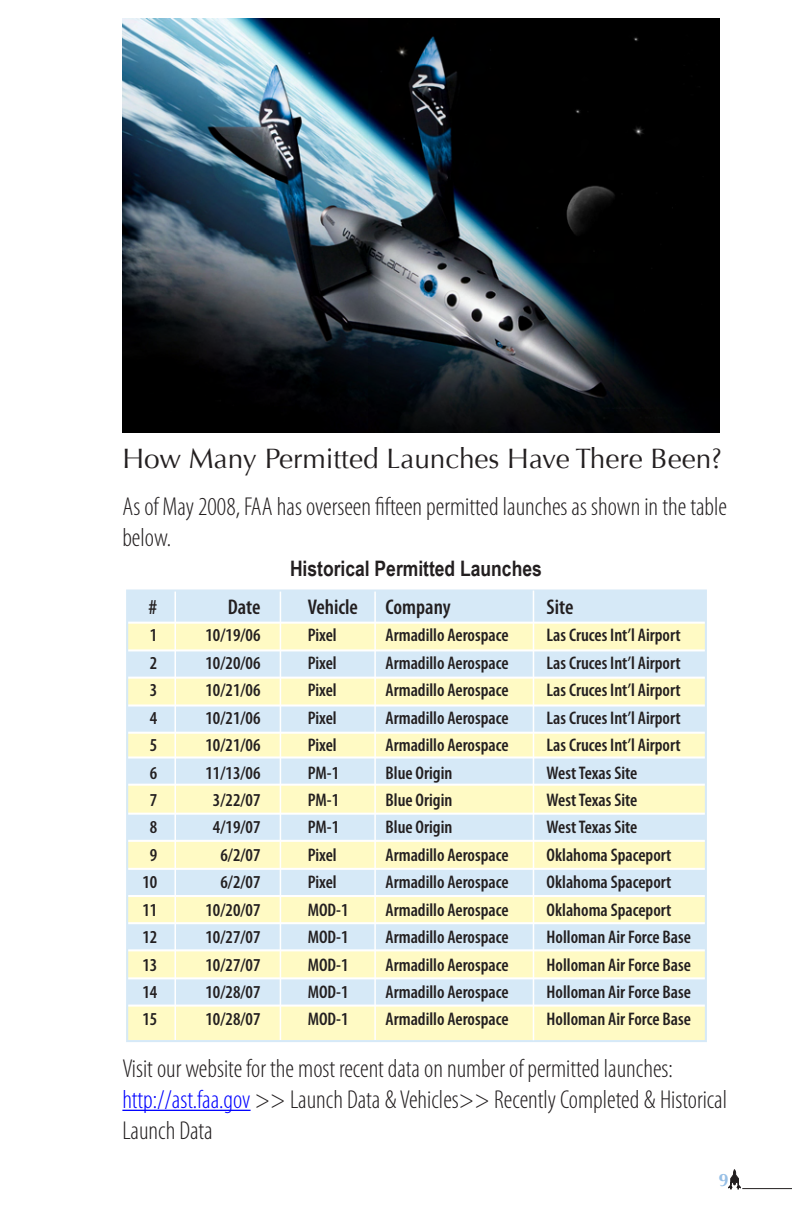
<style>
.page{position:relative;width:792px;height:1224px;background:#fff}
.page>*{position:absolute;margin:0;border:0;box-sizing:border-box;transform-origin:0 0}
.heading{font:28px "Optima";color:#231f20}
.Paragraph_Style_1{font:300 condensed 26px/31.2px "Myriad Pro";color:#231f20}
.t1{font:700 21.4px "Arial Narrow";color:#231f20}
.t2{font:600 condensed 21.4px "Myriad Pro";color:#231f20}
.t3{font:600 condensed 18.2px/27.4px "Myriad Pro";color:#231f20}
.s1{color:#00f}
</style>
<div class="page">
<hr style="left:742px;top:1188px;width:50px;height:1px;background:#231f20">
<hr style="left:122px;top:1110px;width:129px;height:1px;background:#00f">
<div style="left:127px;top:591px;width:579px;height:449px;background:#fffac4"></div>
<div style="left:127px;top:650px;width:579px;height:28px;background:#d6e9f7"></div>
<div style="left:125px;top:649px;width:582px;height:30px;border:2px solid #fff"></div>
<div style="left:127px;top:590px;width:579px;height:33px;background:#d6e9f7"></div>
<div style="left:126px;top:589px;width:581px;height:35px;border:2px solid #fff"></div>
<div style="left:127px;top:706px;width:579px;height:27px;background:#d6e9f7"></div>
<div style="left:125px;top:704px;width:582px;height:30px;border:2px solid #fff"></div>
<div style="left:127px;top:757px;width:579px;height:28px;background:#d6e9f7"></div>
<div style="left:125px;top:756px;width:582px;height:30px;border:2px solid #fff"></div>
<div style="left:127px;top:814px;width:579px;height:27px;background:#d6e9f7"></div>
<div style="left:125px;top:813px;width:582px;height:29px;border:2px solid #fff"></div>
<div style="left:127px;top:869px;width:579px;height:27px;background:#d6e9f7"></div>
<div style="left:125px;top:868px;width:582px;height:29px;border:2px solid #fff"></div>
<div style="left:127px;top:923px;width:579px;height:27px;background:#d6e9f7"></div>
<div style="left:125px;top:922px;width:582px;height:29px;border:2px solid #fff"></div>
<div style="left:127px;top:978px;width:579px;height:28px;background:#d6e9f7"></div>
<div style="left:125px;top:977px;width:582px;height:30px;border:2px solid #fff"></div>
<hr style="left:174px;top:591px;width:2px;height:449px;background:#fff">
<hr style="left:280px;top:591px;width:1px;height:449px;background:#fff">
<hr style="left:374px;top:591px;width:2px;height:449px;background:#fff">
<div style="left:126px;top:590px;width:581px;height:452px;border:2px solid #d6e9f7"></div>
<hr style="left:533px;top:591px;width:1px;height:449px;background:#fff">
<img style="left:122px;top:18px;width:597px;height:415px">
<svg style="left:728px;top:1170px;width:13px;height:19px"></svg>
<p class="heading" style="left:122px;top:442px;width:601px">How Many Permitted Launches Have There Been?</p>
<p class="Paragraph_Style_1" style="left:122px;top:491px;width:606px">As of May 2008, FAA has overseen fifteen permitted launches as shown in the table below.</p>
<p class="t2" style="left:149px;top:594px;width:10px">#</p>
<p class="t3" style="left:142px;top:621px;width:16px;text-align:center">1<br>2<br>3<br>4<br>5<br>6<br>7<br>8<br>9<br>10<br>11<br>12<br>13<br>14<br>15</p>
<p class="t2" style="left:228px;top:594px;width:34px">Date</p>
<p class="t3" style="left:206px;top:621px;width:57px;text-align:right">10/19/06<br>10/20/06<br>10/21/06<br>10/21/06<br>10/21/06<br>11/13/06<br>3/22/07<br>4/19/07<br>6/2/07<br>6/2/07<br>10/20/07<br>10/27/07<br>10/27/07<br>10/28/07<br>10/28/07</p>
<p class="t1" style="left:290px;top:556px;width:253px">Historical Permitted Launches</p>
<p class="t2" style="left:308px;top:594px;width:52px">Vehicle</p>
<p class="t3" style="left:308px;top:621px;width:42px">Pixel<br>Pixel<br>Pixel<br>Pixel<br>Pixel<br>PM-1<br>PM-1<br>PM-1<br>Pixel<br>Pixel<br>MOD-1<br>MOD-1<br>MOD-1<br>MOD-1<br>MOD-1</p>
<p class="t2" style="left:386px;top:594px;width:67px">Company</p>
<p class="t3" style="left:386px;top:621px;width:125px">Armadillo Aerospace<br>Armadillo Aerospace<br>Armadillo Aerospace<br>Armadillo Aerospace<br>Armadillo Aerospace<br>Blue Origin<br>Blue Origin<br>Blue Origin<br>Armadillo Aerospace<br>Armadillo Aerospace<br>Armadillo Aerospace<br>Armadillo Aerospace<br>Armadillo Aerospace<br>Armadillo Aerospace<br>Armadillo Aerospace</p>
<p class="t2" style="left:547px;top:594px;width:28px">Site</p>
<p class="t3" style="left:547px;top:621px;width:146px">Las Cruces Int’l Airport<br>Las Cruces Int’l Airport<br>Las Cruces Int’l Airport<br>Las Cruces Int’l Airport<br>Las Cruces Int’l Airport<br>West Texas Site<br>West Texas Site<br>West Texas Site<br>Oklahoma Spaceport<br>Oklahoma Spaceport<br>Oklahoma Spaceport<br>Holloman Air Force Base<br>Holloman Air Force Base<br>Holloman Air Force Base<br>Holloman Air Force Base</p>
<p class="Paragraph_Style_1" style="left:122px;top:1052px;width:552px">Visit our website for the most recent data on number of permitted launches:</p>
<p class="Paragraph_Style_1" style="left:122px;top:1083px;width:606px"><span class="s1">http://ast.faa.gov</span> &gt;&gt; Launch Data &amp; Vehicles&gt;&gt; Recently Completed &amp; Historical<br>Launch Data</p>
</div>
